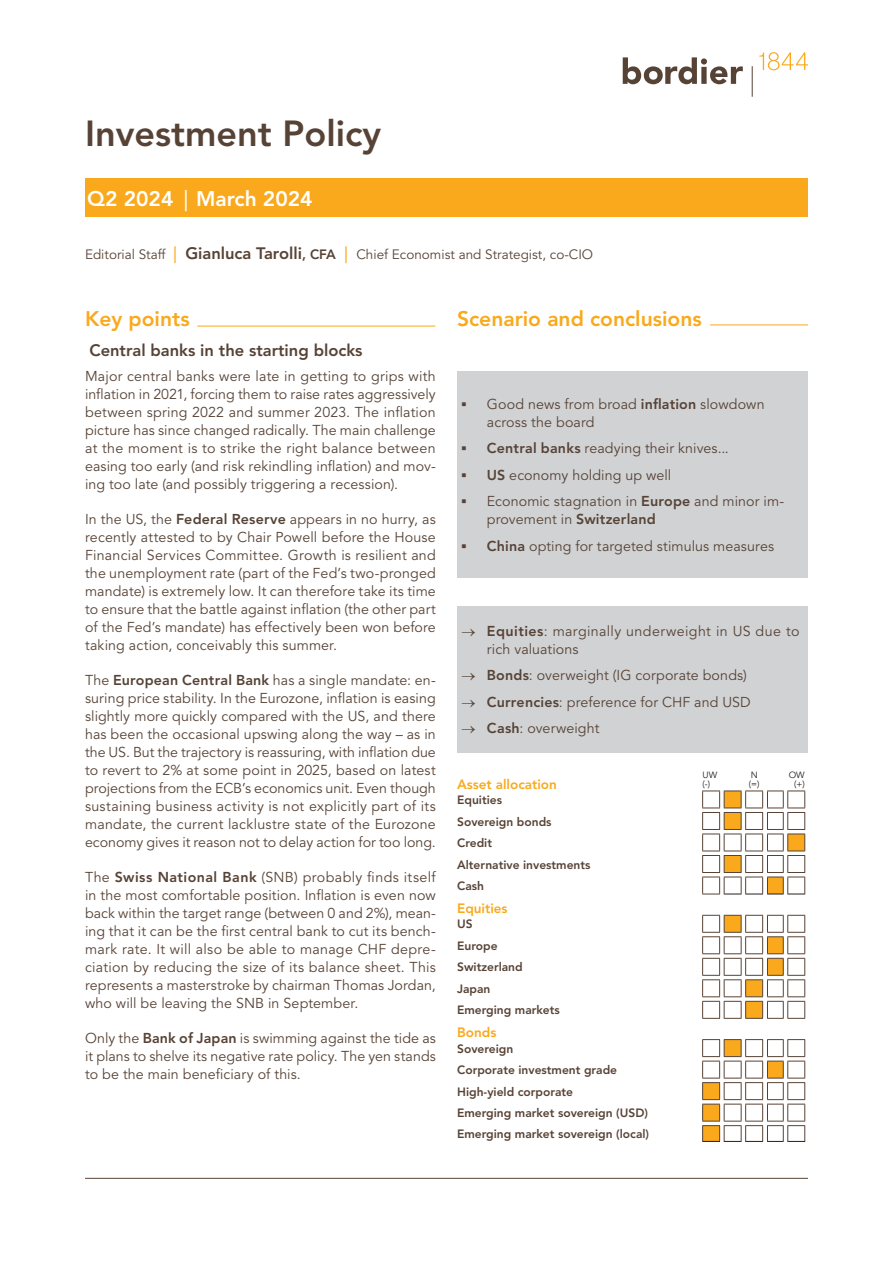
<style>
.page{position:relative;width:893px;height:1263px;background:#fff}
.page>*{position:absolute;margin:0;border:0;box-sizing:border-box;transform-origin:0 0}
.t1{font:800 36px "Avenir LT Std";color:#574336}
.t2{font:800 21px "Avenir LT Std";color:#f9a91b}
.t3{font:800 21px "Avenir LT Std";color:#fff}
.Sous-titre_brun{font:800 16.5px "Avenir LT Std";color:#574336}
.ANG_-_Texte_normal{font:14.25px/18px "Avenir LT Std";letter-spacing:.005em;color:#574336;text-align:justify}
.ANG_-_Texte_normal-2{font:14.25px/18px "Avenir LT Std";letter-spacing:.025em;color:#574336}
.t4{font:13.5px "Avenir LT Std";color:#574336}
.t5{font:800 13.5px "Avenir LT Std";color:#f9a91b}
.t6{font:800 12px/21.5px "Avenir LT Std";color:#574336}
.t7{font:9px/9px "Avenir LT Std";color:#231f20}
.s1{font-family:"Segoe UI";font-weight:400}
.s2{font-family:"Segoe UI";font-size:16.5px;color:#f9a91b}
.s3{font-weight:800;font-size:16.5px}
.s4{font-weight:800}
.s5{font-family:"Garamond"}
</style>
<div class="page">
<svg style="left:759px;top:52px;width:49px;height:18px"></svg>
<svg style="left:623px;top:57px;width:130px;height:40px"></svg>
<div style="left:85px;top:179px;width:723px;height:38px;background:#f9a91b"></div>
<hr style="left:710px;top:325px;width:98px;height:1px;background:#f9a91b">
<hr style="left:197px;top:326px;width:238px;height:1px;background:#f9a91b">
<hr style="left:85px;top:1178px;width:723px;height:1px;background:#574336">
<svg style="left:702px;top:790px;width:103px;height:352px"></svg>
<div style="left:457px;top:371px;width:351px;height:206px;background:#d1d2d4"></div>
<div style="left:457px;top:606px;width:351px;height:147px;background:#d1d2d4"></div>
<h1 class="t1" style="left:85px;top:112px;width:298px">Investment Policy</h1>
<h2 class="t3" style="left:87px;top:186px;width:227px">Q2 2024 <span class="s1">|</span> March 2024</h2>
<p class="t4" style="left:85px;top:247px;width:510px">Editorial Staff <span class="s2">|</span> <span class="s3">Gianluca Tarolli</span><span class="s4">, CFA</span> <span class="s2">|</span> Chief Economist and Strategist, co-CIO</p>
<h2 class="t2" style="left:85px;top:307px;width:106px">Key points</h2>
<p class="Sous-titre_brun" style="left:89px;top:340px;width:275px">Central banks in the starting blocks</p>
<p class="ANG_-_Texte_normal" style="left:85px;top:367px;width:352px">Major central banks were late in getting to grips with inflation in 2021, forcing them to raise rates aggressively between spring 2022 and summer 2023. The inflation picture has since changed radically. The main challenge at the moment is to strike the right balance between easing too early (and risk rekindling inflation) and mov&shy;ing too late (and possibly triggering a recession).</p>
<p class="ANG_-_Texte_normal" style="left:85px;top:510px;width:352px">In the US, the <span class="s4">Federal Reserve</span> appears in no hurry, as recently attested to by Chair Powell before the House Financial Services Committee. Growth is resilient and the unemployment rate (part of the Fed’s two-pronged mandate) is extremely low. It can therefore take its time to ensure that the battle against inflation (the other part of the Fed’s mandate) has effectively been won before taking action, conceivably this summer.</p>
<p class="ANG_-_Texte_normal" style="left:85px;top:671px;width:352px">The <span class="s4">European Central Bank</span> has a single mandate: en&shy;suring price stability. In the Eurozone, inflation is easing slightly more quickly compared with the US, and there has been the occasional upswing along the way – as in the US. But the trajectory is reassuring, with inflation due to revert to 2% at some point in 2025, based on latest projections from the ECB’s economics unit. Even though sustaining business activity is not explicitly part of its mandate, the current lacklustre state of the Eurozone economy gives it reason not to delay action for too long.</p>
<p class="ANG_-_Texte_normal" style="left:85px;top:868px;width:352px">The <span class="s4">Swiss National Bank</span> (SNB) probably finds itself in the most comfortable position. Inflation is even now back within the target range (between 0 and 2%), mean&shy;ing that it can be the first central bank to cut its bench&shy;mark rate. It will also be able to manage CHF depre&shy;ciation by reducing the size of its balance sheet. This represents a masterstroke by chairman Thomas Jordan, who will be leaving the SNB in September.</p>
<p class="ANG_-_Texte_normal" style="left:85px;top:1029px;width:352px">Only the <span class="s4">Bank of Japan</span> is swimming against the tide as it plans to shelve its negative rate policy. The yen stands to be the main beneficiary of this.</p>
<h2 class="t2" style="left:457px;top:307px;width:246px">Scenario and conclusions</h2>
<p class="ANG_-_Texte_normal" style="left:487px;top:395px;width:279px;text-indent:-26px"><span class="s5">▪</span> Good news from broad <span class="s4">inflation</span> slowdown across the board</p>
<p class="ANG_-_Texte_normal" style="left:461px;top:439px;width:269px"><span class="s5">▪</span> <span class="s4">Central banks</span> readying their knives...</p>
<p class="ANG_-_Texte_normal" style="left:461px;top:466px;width:211px"><span class="s5">▪</span> <span class="s4">US</span> economy holding up well</p>
<p class="ANG_-_Texte_normal" style="left:487px;top:492px;width:299px;text-indent:-26px"><span class="s5">▪</span> Economic stagnation in <span class="s4">Europe</span> and minor im&shy;provement in <span class="s4">Switzerland</span></p>
<p class="ANG_-_Texte_normal" style="left:461px;top:537px;width:314px"><span class="s5">▪</span> <span class="s4">China</span> opting for targeted stimulus measures</p>
<p class="ANG_-_Texte_normal-2" style="left:487px;top:622px;width:314px;text-indent:-26px">→ <span class="s4">Equities</span>: marginally underweight in US due to rich valuations</p>
<p class="ANG_-_Texte_normal" style="left:461px;top:667px;width:287px">→ <span class="s4">Bonds</span>: overweight (IG corporate bonds)</p>
<p class="ANG_-_Texte_normal" style="left:461px;top:693px;width:291px">→ <span class="s4">Currencies</span>: preference for CHF and USD</p>
<p class="ANG_-_Texte_normal" style="left:461px;top:720px;width:140px">→ <span class="s4">Cash</span>: overweight</p>
<p class="t5" style="left:457px;top:776px;width:101px">Asset allocation</p>
<p class="t7" style="left:703px;top:770px;width:16px">UW (-)</p>
<p class="t7" style="left:749px;top:770px;width:12px">N (=)</p>
<p class="t7" style="left:789px;top:770px;width:18px;text-align:center">OW (+)</p>
<p class="t6" style="left:457px;top:789px;width:135px">Equities<br>Sovereign bonds<br>Credit<br>Alternative investments<br>Cash</p>
<p class="t5" style="left:457px;top:900px;width:52px">Equities</p>
<p class="t6" style="left:457px;top:913px;width:104px">US<br>Europe<br>Switzerland<br>Japan<br>Emerging markets</p>
<p class="t5" style="left:457px;top:1025px;width:41px">Bonds</p>
<p class="t6" style="left:457px;top:1038px;width:194px">Sovereign<br>Corporate investment grade<br>High-yield corporate<br>Emerging market sovereign (USD)<br>Emerging market sovereign (local)</p>
</div>
